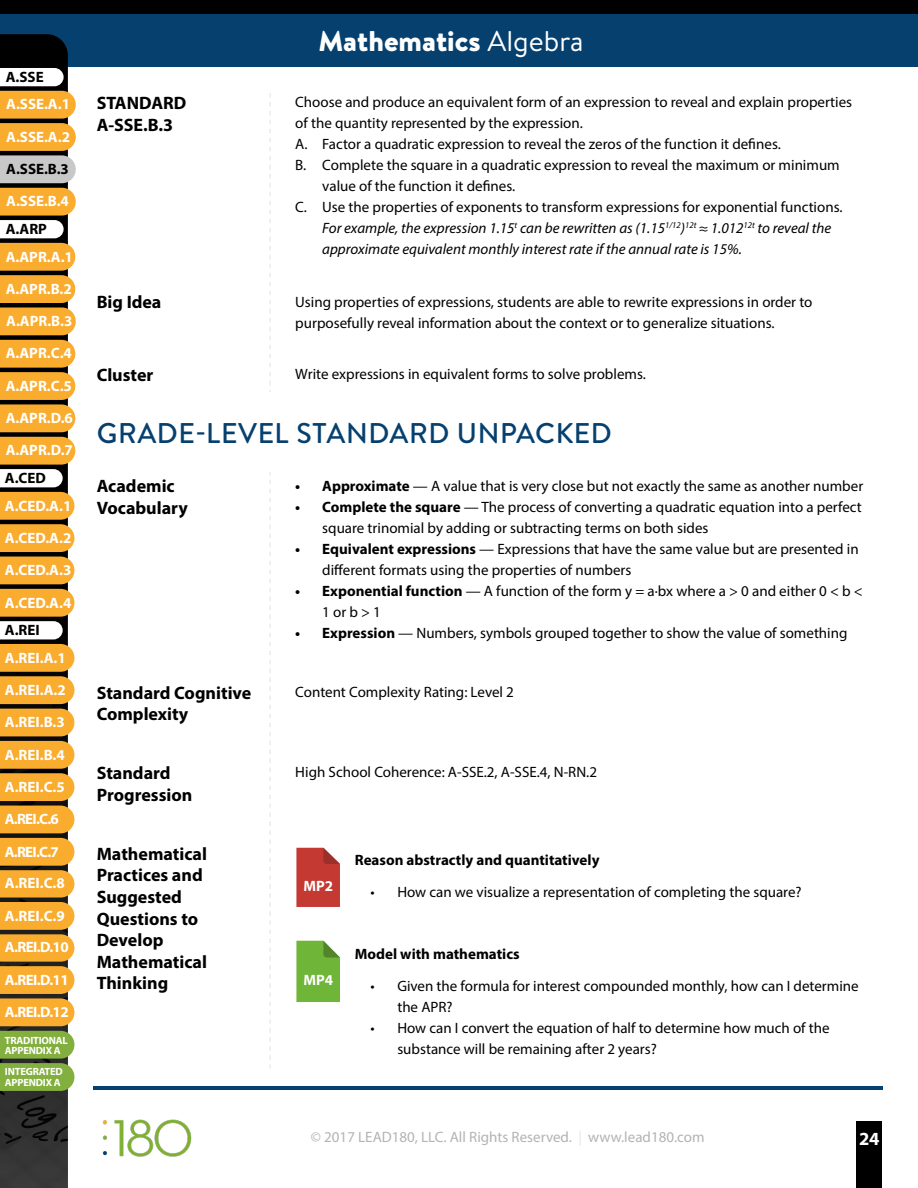
<style>
.page{position:relative;width:918px;height:1188px;background:#fff}
.page>*{position:absolute;margin:0;border:0;box-sizing:border-box;transform-origin:0 0}
.t1{font:500 28.5px "Brandon Text";letter-spacing:.02em;color:#06406f}
.t2{font:900 28.5px "Brandon Text";color:#fff}
.t3{font:700 18.6px "Myriad Pro";color:#fff}
.t4{font:700 18px/21.6px "Myriad Pro";color:#000}
.t5{font:15px/21px "Myriad Pro";color:#000}
.t6{font:700 15px/32.2px "Myriad Pro";color:#fff}
.t7{font:italic 15px "Myriad Pro";color:#000}
.t8{font:700 15px "Myriad Pro";color:#000}
.t9{font:15px "Myriad Pro";color:#b3b3b3}
.t10{font:700 15px/32.2px "Myriad Pro";letter-spacing:-.04em;color:#fff}
.t11{font:700 10.5px/10.5px "Myriad Pro";letter-spacing:-.02em;color:#fff}
.s1{font-weight:400}
.s2{font-weight:700}
.s3{color:#e6e7e8}
</style>
<div class="page">
<div style="left:0;top:13px;width:918px;height:54px;background:#06406f"></div>
<svg style="left:0;top:34px;width:68px;height:34px;background:#000305"></svg>
<img style="left:0;top:1091px;width:68px;height:97px">
<svg style="left:296px;top:848px;width:44px;height:59px;background:#c5443d"></svg>
<svg style="left:270px;top:93px;width:1px;height:976px"></svg>
<div style="left:0;top:0;width:918px;height:13px;background:#000"></div>
<svg style="left:296px;top:941px;width:44px;height:61px;background:#76b642"></svg>
<div style="left:97px;top:392px;width:713px;height:80px;background:#fff"></div>
<div style="left:857px;top:1121px;width:25px;height:67px;background:#000"></div>
<hr style="left:94px;top:1086px;width:789px;height:4px;background:#06406f">
<img style="left:102px;top:1119px;width:90px;height:38px">
<svg style="left:0;top:68px;width:76px;height:1023px;background:#cf9b3c"></svg>
<p class="t8" style="left:6px;top:67px;width:39px">A.SSE</p>
<p class="t6" style="left:6px;top:88px;width:65px">A.SSE.A.1<br>A.SSE.A.2</p>
<p class="t8" style="left:6px;top:159px;width:64px">A.SSE.B.3</p>
<p class="t6" style="left:6px;top:185px;width:64px">A.SSE.B.4</p>
<p class="t8" style="left:6px;top:219px;width:43px">A.ARP</p>
<p class="t6" style="left:6px;top:240px;width:69px;text-align:justify">A.APR.A.1<br>A.APR.B.2<br>A.APR.B.3<br>A.APR.C.4<br>A.APR.C.5</p>
<p class="t6" style="left:6px;top:401px;width:69px">A.APR.D.6</p>
<p class="t6" style="left:6px;top:434px;width:69px">A.APR.D.7</p>
<p class="t8" style="left:5px;top:468px;width:43px">A.CED</p>
<p class="t6" style="left:5px;top:489px;width:68px;text-align:justify">A.CED.A.1<br>A.CED.A.2<br>A.CED.A.3<br>A.CED.A.4</p>
<p class="t8" style="left:5px;top:620px;width:36px">A.REI</p>
<p class="t6" style="left:5px;top:641px;width:62px">A.REI.A.1<br>A.REI.A.2<br>A.REI.B.3<br>A.REI.B.4<br>A.REI.C.5<br>A.REI.C.6<br>A.REI.C.7</p>
<p class="t6" style="left:5px;top:867px;width:61px">A.REI.C.8<br>A.REI.C.9</p>
<p class="t10" style="left:5px;top:931px;width:65px">A.REI.D.10<br>A.REI.D.11</p>
<p class="t6" style="left:5px;top:995px;width:65px">A.REI.D.12</p>
<p class="t11" style="left:5px;top:1035px;width:64px">TRADITIONAL<br>APPENDIX A</p>
<p class="t11" style="left:5px;top:1066px;width:59px">INTEGRATED<br>APPENDIX A</p>
<p class="t4" style="left:97px;top:92px;width:91px">STANDARD<br>A-SSE.B.3</p>
<p class="t4" style="left:97px;top:291px;width:66px">Big Idea</p>
<h1 class="t2" style="left:319px;top:21px;width:267px">Mathematics <span class="s1">Algebra</span></h1>
<p class="t5" style="left:295px;top:91px;width:558px">Choose and produce an equivalent form of an expression to reveal and explain properties</p>
<p class="t5" style="left:295px;top:112px;width:289px">of the quantity represented by the expression.</p>
<p class="t5" style="left:295px;top:133px;width:487px">A. Factor a quadratic expression to reveal the zeros of the function it defines.</p>
<p class="t5" style="left:295px;top:154px;width:546px">B. Complete the square in a quadratic expression to reveal the maximum or minimum</p>
<p class="t5" style="left:322px;top:175px;width:194px">value of the function it defines.</p>
<p class="t5" style="left:295px;top:196px;width:549px">C. Use the properties of exponents to transform expressions for exponential functions.</p>
<p class="t7" style="left:322px;top:218px;width:511px">For example, the expression 1.15<sup>t</sup> can be rewritten as (1.15<sup>1/12</sup>)<sup>12t</sup> ≈ 1.012 <sup>12t</sup> to reveal the</p>
<p class="t7" style="left:322px;top:239px;width:421px">approximate equivalent monthly interest rate if the annual rate is 15%.</p>
<p class="t5" style="left:295px;top:292px;width:519px">Using properties of expressions, students are able to rewrite expressions in order to purposefully reveal information about the context or to generalize situations.</p>
<p class="t4" style="left:97px;top:364px;width:58px">Cluster</p>
<p class="t5" style="left:295px;top:363px;width:352px">Write expressions in equivalent forms to solve problems.</p>
<h1 class="t1" style="left:97px;top:414px;width:517px">GRADE-LEVEL STANDARD UNPACKED</h1>
<p class="t4" style="left:97px;top:475px;width:93px">Academic<br>Vocabulary</p>
<p class="t5" style="left:295px;top:475px;width:569px"><span class="s2">• Approximate</span> — A value that is very close but not exactly the same as another number</p>
<p class="t5" style="left:322px;top:496px;width:541px;text-indent:-27px"><span class="s2">• Complete the square</span> — The process of converting a quadratic equation into a perfect square trinomial by adding or subtracting terms on both sides</p>
<p class="t5" style="left:322px;top:538px;width:538px;text-indent:-27px"><span class="s2">• Equivalent expressions</span> — Expressions that have the same value but are presented in different formats using the properties of numbers</p>
<p class="t5" style="left:322px;top:580px;width:542px;text-indent:-27px"><span class="s2">• Exponential function</span> — A function of the form y = a∙bx where a &gt; 0 and either 0 &lt; b &lt;<br>1 or b &gt; 1</p>
<p class="t5" style="left:295px;top:622px;width:554px"><span class="s2">• Expression</span> — Numbers, symbols grouped together to show the value of something</p>
<p class="t4" style="left:97px;top:681px;width:156px">Standard Cognitive<br>Complexity</p>
<p class="t5" style="left:295px;top:681px;width:220px">Content Complexity Rating: Level 2</p>
<p class="t4" style="left:97px;top:762px;width:97px">Standard<br>Progression</p>
<p class="t5" style="left:295px;top:762px;width:303px">High School Coherence: A-SSE.2, A-SSE.4, N-RN.2</p>
<p class="t4" style="left:97px;top:842px;width:112px">Mathematical<br>Practices and<br>Suggested<br>Questions to<br>Develop<br>Mathematical<br>Thinking</p>
<p class="t6" style="left:303px;top:869px;width:31px">MP2</p>
<p class="t6" style="left:303px;top:963px;width:31px">MP4</p>
<p class="t8" style="left:355px;top:850px;width:246px">Reason abstractly and quantitatively</p>
<p class="t5" style="left:370px;top:881px;width:433px">• How can we visualize a representation of completing the square?</p>
<p class="t8" style="left:355px;top:944px;width:166px">Model with mathematics</p>
<p class="t5" style="left:397px;top:975px;width:463px;text-indent:-27px">• Given the formula for interest compounded monthly, how can I determine the APR?</p>
<p class="t5" style="left:397px;top:1017px;width:434px;text-indent:-27px">• How can I convert the equation of half to determine how much of the substance will be remaining after 2 years?</p>
<p class="t9" style="left:311px;top:1128px;width:395px">© 2017 LEAD180, LLC. All Rights Reserved. <span class="s3">|</span> www.lead180.com</p>
<p class="t3" style="left:859px;top:1126px;width:22px">24</p>
</div>
